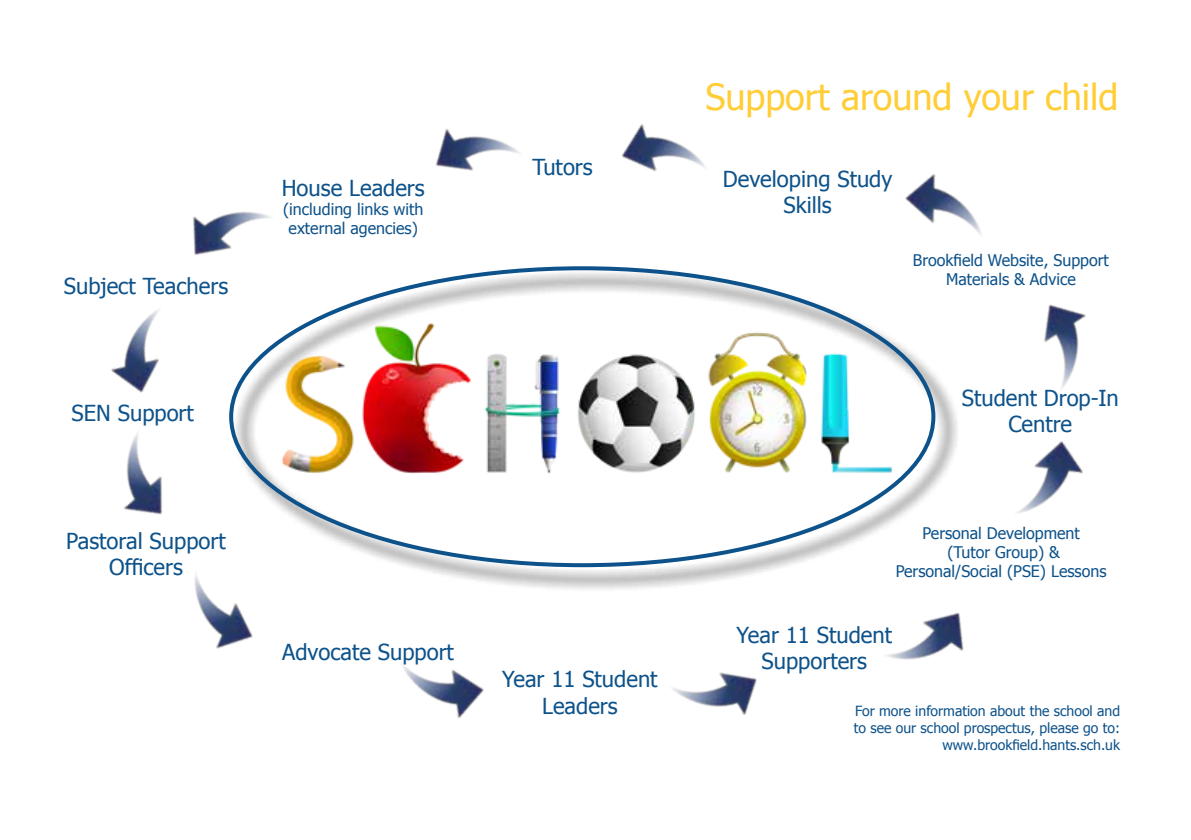
<style>
.page{position:relative;width:1191px;height:840px;background:#fff}
.page>*{position:absolute;margin:0;border:0;box-sizing:border-box;transform-origin:0 0}
.t1{font:36px "Tahoma";color:#ffcd35}
.t2{font:22px/26.4px "Tahoma";color:#0d528a;text-align:center}
.t3{font:16px/19.2px "Tahoma";color:#0d528a;text-align:center}
.t4{font:14px/16.8px "Tahoma";color:#0d528a;text-align:right}
</style>
<div class="page">
<img style="left:435px;top:129px;width:85px;height:42px">
<img style="left:192px;top:211px;width:79px;height:44px">
<img style="left:111px;top:309px;width:48px;height:84px">
<img style="left:124px;top:433px;width:39px;height:82px">
<img style="left:194px;top:574px;width:59px;height:75px">
<img style="left:403px;top:665px;width:81px;height:53px">
<img style="left:672px;top:672px;width:85px;height:43px">
<img style="left:886px;top:612px;width:78px;height:48px">
<img style="left:1017px;top:441px;width:66px;height:72px">
<img style="left:1044px;top:304px;width:42px;height:84px">
<img style="left:905px;top:174px;width:76px;height:61px">
<img style="left:621px;top:124px;width:84px;height:48px">
<div style="left:233px;top:269px;width:727px;height:323px;background:#000;opacity:.75"></div>
<p class="t2" style="left:64px;top:271px;width:166px">Subject Teachers</p>
<p class="t2" style="left:72px;top:399px;width:124px">SEN Support</p>
<p class="t2" style="left:66px;top:526px;width:161px">Pastoral Support<br>Officers</p>
<p class="t2" style="left:282px;top:173px;width:144px">House Leaders</p>
<p class="t3" style="left:283px;top:199px;width:142px">(including links with external agencies)</p>
<p class="t2" style="left:532px;top:152px;width:62px">Tutors</p>
<p class="t2" style="left:282px;top:637px;width:173px">Advocate Support</p>
<p class="t2" style="left:502px;top:664px;width:157px">Year 11 Student<br>Leaders</p>
<h1 class="t1" style="left:705px;top:72px;width:414px">Support around your child</h1>
<p class="t2" style="left:723px;top:164px;width:171px">Developing Study<br>Skills</p>
<p class="t3" style="left:913px;top:250px;width:197px">Brookfield Website, Support<br>Materials &amp; Advice</p>
<p class="t2" style="left:961px;top:383px;width:159px">Student Drop-In<br>Centre</p>
<p class="t3" style="left:895px;top:522px;width:212px">Personal Development<br>(Tutor Group) &amp;<br>Personal/Social (PSE) Lessons</p>
<p class="t2" style="left:736px;top:620px;width:157px">Year 11 Student<br>Supporters</p>
<p class="t4" style="left:853px;top:701px;width:268px">For more information about the school and to see our school prospectus, please go to: www.brookfield.hants.sch.uk</p>
</div>
